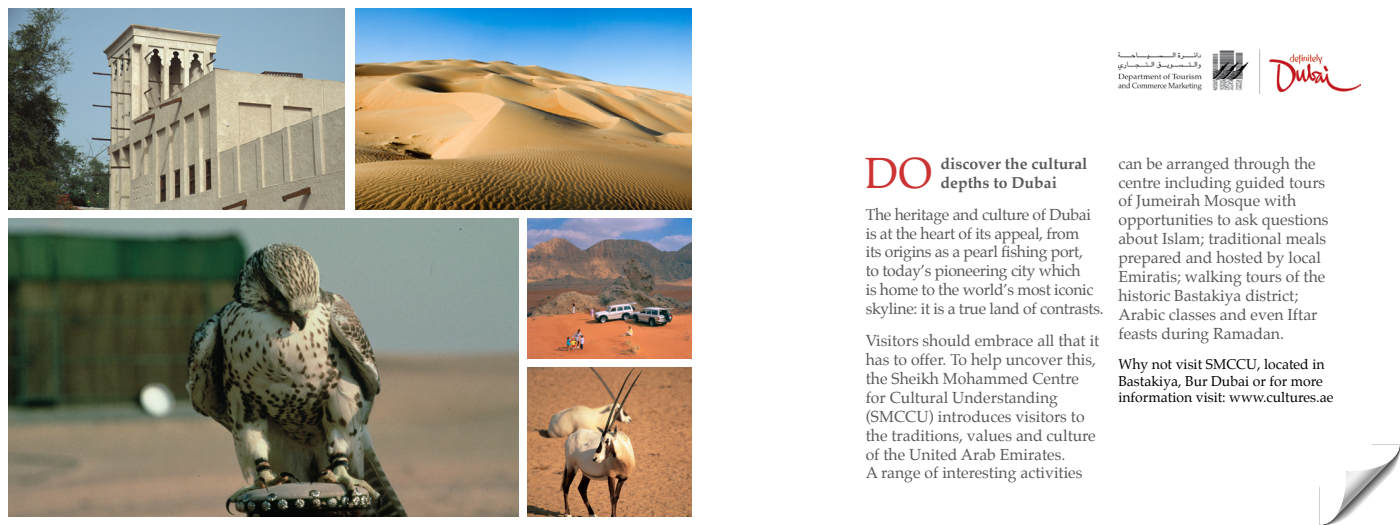
<style>
.page{position:relative;width:1400px;height:525px;background:#fff}
.page>*{position:absolute;margin:0;border:0;box-sizing:border-box;transform-origin:0 0}
.t1{font:42.88px "Palatino";color:#c33}
.t2{font:15.75px/18.9px "Palatino";color:#595959}
.t3{font:15.75px/18.9px "Palatino";letter-spacing:-.02em;color:#595959}
.t4{font:700 15.75px/18.9px "Palatino";color:#595959}
.t5{font:14px/16.8px "Palatino";color:#000}
</style>
<div class="page">
<svg style="left:1319px;top:444px;width:81px;height:81px"></svg>
<img style="left:527px;top:219px;width:164px;height:140px">
<img style="left:527px;top:368px;width:164px;height:148px">
<img style="left:355px;top:9px;width:336px;height:201px">
<img style="left:9px;top:9px;width:336px;height:201px">
<img style="left:9px;top:219px;width:509px;height:297px">
<img style="left:1118px;top:49px;width:243px;height:45px">
<h1 class="t1" style="left:865px;top:137px;width:68px">DO</h1>
<p class="t4" style="left:941px;top:154px;width:148px">discover the cultural depths to Dubai</p>
<p class="t3" style="left:866px;top:205px;width:239px">The heritage and culture of Dubai is at the heart of its appeal, from<br>its origins as a pearl fishing port,<br>to today’s pioneering city which<br>is home to the world’s most iconic skyline: it is a true land of contrasts.</p>
<p class="t2" style="left:866px;top:331px;width:235px">Visitors should embrace all that it has to offer. To help uncover this, the Sheikh Mohammed Centre for Cultural Understanding (SMCCU) introduces visitors to the traditions, values and culture of the United Arab Emirates.<br>A range of interesting activities</p>
<p class="t2" style="left:1118px;top:154px;width:212px">can be arranged through the centre including guided tours of Jumeirah Mosque with opportunities to ask questions about Islam; traditional meals prepared and hosted by local<br>Emiratis; walking tours of the historic Bastakiya district;<br>Arabic classes and even Iftar feasts during Ramadan.</p>
<p class="t5" style="left:1118px;top:356px;width:217px">Why not visit SMCCU, located in<br>Bastakiya, Bur Dubai or for more information visit: www.cultures.ae</p>
</div>
